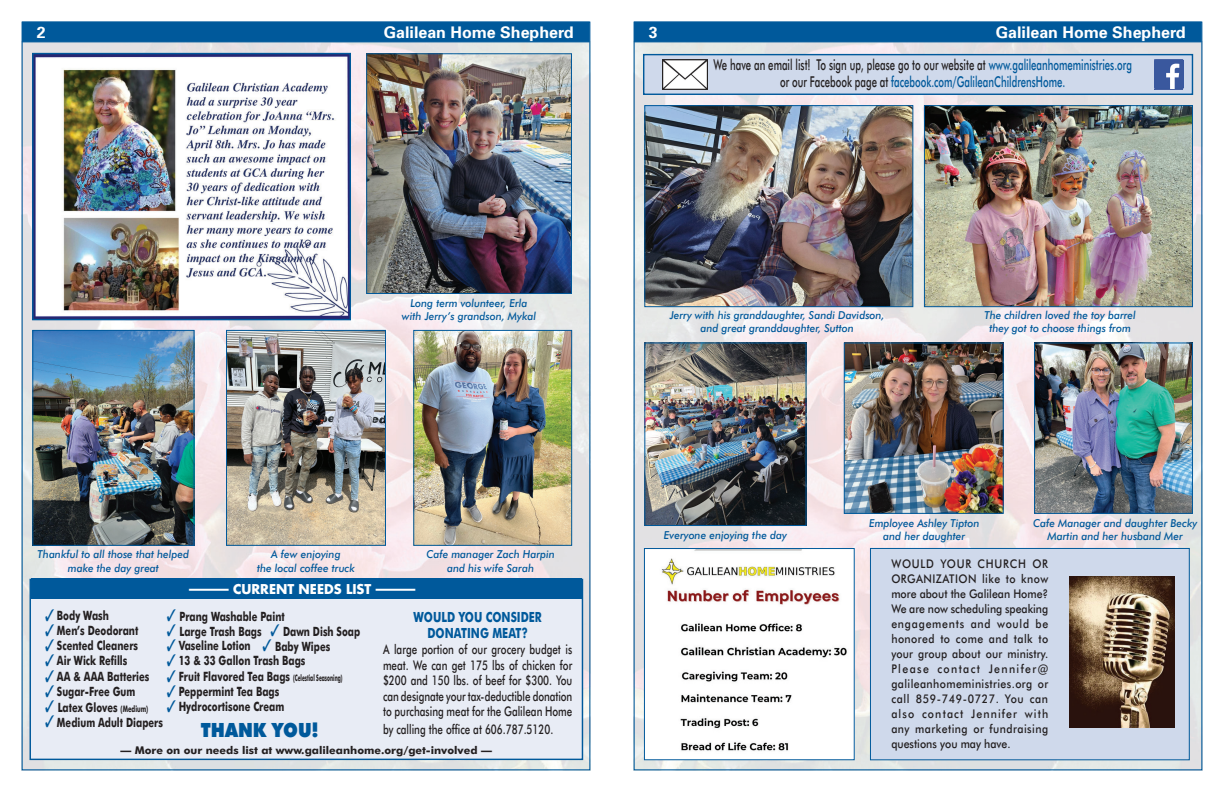
<style>
.page{position:relative;width:1224px;height:792px;background:#fff}
.page>*{position:absolute;margin:0;border:0;box-sizing:border-box;transform-origin:0 0}
.t1{font:900 19.6px "Futura BT";color:#00599b;scale:.9 1}
.t2{font:700 16px "Univers";color:#fff}
.t3{font:500 15px "Futura BT";color:#231f20;scale:.64 1}
.t4{font:500 15px "Futura BT";color:#00599b;scale:.64 1}
.t5{font:700 14px "Futura BT";color:#00599b;scale:.76 1}
.t6{font:500 13.3px/15.4px "Futura BT";color:#231f20;text-align:justify;scale:.74 1}
.t7{font:700 13.2px "Futura";color:#fff;scale:3 1}
.t8{font:700 12.9px "Futura BT";color:#231f20;scale:.73 1}
.t9{font:700 12.8px "Futura BT";color:#231f20;scale:.73 1}
.t10{font:500 12px/15px "Futura BT";letter-spacing:.04em;color:#231f20;text-align:justify;scale:.88 1}
.PictureCaptions{font:italic 500 11px/13.2px "Futura BT";color:#00599b;text-align:center;scale:.95 1}
.t11{font:700 10.7px "Futura BT";color:#231f20}
.s1{color:#00599b}
.s2{font-size:9px}
.s3{color:#231f20}
</style>
<div class="page">
<svg style="left:590px;top:21px;width:44px;height:750px"></svg>
<img style="left:24px;top:42px;width:564px;height:726px">
<img style="left:634px;top:42px;width:568px;height:729px">
<div style="left:870px;top:548px;width:320px;height:212px;background:#cfd9eb;border:1px solid #00599b"></div>
<img style="left:1070px;top:576px;width:105px;height:151px">
<img style="left:926px;top:107px;width:265px;height:198px">
<div style="left:924px;top:105px;width:269px;height:202px;border:1px solid #00599b"></div>
<img style="left:646px;top:107px;width:265px;height:198px">
<div style="left:644px;top:105px;width:269px;height:202px;border:1px solid #00599b"></div>
<img style="left:846px;top:344px;width:156px;height:168px">
<div style="left:844px;top:342px;width:160px;height:172px;border:1px solid #00599b"></div>
<img style="left:228px;top:332px;width:156px;height:212px">
<div style="left:226px;top:330px;width:160px;height:216px;border:1px solid #00599b"></div>
<img style="left:1036px;top:344px;width:155px;height:168px">
<div style="left:1034px;top:342px;width:159px;height:172px;border:1px solid #00599b"></div>
<img style="left:415px;top:332px;width:155px;height:212px">
<div style="left:413px;top:330px;width:159px;height:216px;border:1px solid #00599b"></div>
<img style="left:368px;top:55px;width:202px;height:237px">
<div style="left:366px;top:53px;width:206px;height:241px;border:1px solid #00599b"></div>
<img style="left:646px;top:344px;width:159px;height:180px">
<div style="left:644px;top:342px;width:163px;height:184px;border:1px solid #00599b"></div>
<img style="left:34px;top:332px;width:159px;height:212px">
<div style="left:32px;top:330px;width:163px;height:216px;border:1px solid #00599b"></div>
<div style="left:30px;top:579px;width:553px;height:181px;background:#e8ecf5;border:1px solid #00599b"></div>
<img style="left:34px;top:55px;width:315px;height:263px">
<div style="left:32px;top:53px;width:319px;height:267px;border:1px solid #00599b"></div>
<img style="left:646px;top:550px;width:207px;height:208px">
<div style="left:644px;top:548px;width:211px;height:212px;border:1px solid #00599b"></div>
<div style="left:31px;top:579px;width:551px;height:20px;background:#00599b"></div>
<div style="left:643px;top:54px;width:550px;height:41px;background:#cfd9eb;border:1px solid #00599b"></div>
<img style="left:663px;top:60px;width:44px;height:29px">
<img style="left:1154px;top:59px;width:29px;height:30px">
<div style="left:22px;top:22px;width:568px;height:20px;background:#00599b"></div>
<div style="left:634px;top:22px;width:568px;height:20px;background:#00599b"></div>
<p class="t2" style="left:37px;top:22px;width:10px">2</p>
<p class="t2" style="left:384px;top:22px;width:191px">Galilean Home Shepherd</p>
<p class="t2" style="left:649px;top:22px;width:10px">3</p>
<p class="t2" style="left:996px;top:22px;width:191px">Galilean Home Shepherd</p>
<p class="PictureCaptions" style="left:411px;top:296px;width:125px">Long term volunteer, Erla</p>
<p class="PictureCaptions" style="left:402px;top:309px;width:143px">with Jerry’s grandson, Mykal</p>
<p class="PictureCaptions" style="left:38px;top:548px;width:161px">Thankful to all those that helped make the day great</p>
<p class="PictureCaptions" style="left:271px;top:548px;width:74px">A few enjoying</p>
<p class="PictureCaptions" style="left:257px;top:561px;width:105px">the local coffee truck</p>
<p class="PictureCaptions" style="left:426px;top:548px;width:137px">Cafe manager Zach Harpin</p>
<p class="PictureCaptions" style="left:447px;top:561px;width:93px">and his wife Sarah</p>
<p class="t7" style="left:189px;top:580px;width:77px">— CURRENT NEEDS LIST —</p>
<p class="t8" style="left:45px;top:607px;width:89px"><span class="s1">✓</span> Body Wash</p>
<p class="t8" style="left:45px;top:622px;width:129px"><span class="s1">✓</span> Men’s Deodorant</p>
<p class="t8" style="left:45px;top:638px;width:129px"><span class="s1">✓</span> Scented Cleaners</p>
<p class="t8" style="left:45px;top:653px;width:114px"><span class="s1">✓</span> Air Wick Refills</p>
<p class="t8" style="left:45px;top:668px;width:145px"><span class="s1">✓</span> AA &amp; AAA Batteries</p>
<p class="t9" style="left:45px;top:684px;width:125px"><span class="s1">✓</span> Sugar-Free Gum</p>
<p class="t9" style="left:45px;top:700px;width:143px"><span class="s1">✓</span> Latex Gloves <span class="s2">(Medium)</span></p>
<p class="t9" style="left:45px;top:715px;width:163px"><span class="s1">✓</span> Medium Adult Diapers</p>
<p class="t9" style="left:167px;top:608px;width:163px"><span class="s1">✓</span> Prang Washable Paint</p>
<p class="t9" style="left:167px;top:623px;width:266px"><span class="s1">✓</span> Large Trash Bags <span class="s1">✓</span> Dawn Dish Soap</p>
<p class="t9" style="left:167px;top:638px;width:225px"><span class="s1">✓</span> Vaseline Lotion <span class="s1">✓</span> Baby Wipes</p>
<p class="t8" style="left:167px;top:653px;width:192px"><span class="s1">✓</span> 13 &amp; 33 Gallon Trash Bags</p>
<p class="t8" style="left:167px;top:668px;width:242px"><span class="s1">✓</span> Fruit Flavored Tea Bags <span class="s2">(Celestial Seasoning)</span></p>
<p class="t8" style="left:167px;top:683px;width:156px"><span class="s1">✓</span> Peppermint Tea Bags</p>
<p class="t8" style="left:167px;top:699px;width:162px"><span class="s1">✓</span> Hydrocortisone Cream</p>
<p class="t1" style="left:201px;top:719px;width:132px">THANK YOU!</p>
<p class="t5" style="left:414px;top:609px;width:170px">WOULD YOU CONSIDER</p>
<p class="t5" style="left:427px;top:624px;width:134px">DONATING MEAT?</p>
<p class="t6" style="left:383px;top:642px;width:257px">A large portion of our grocery budget is meat. We can get 175 lbs of chicken for $200 and 150 lbs. of beef for $300. You can designate your tax-deductible donation to purchasing meat for the Galilean Home</p>
<p class="t6" style="left:383px;top:721px;width:232px">by calling the office at 606.787.5120.</p>
<p class="t11" style="left:120px;top:743px;width:373px">— More on our needs list at www.galileanhome.org/get-involved —</p>
<p class="t3" style="left:713px;top:56px;width:655px">We have an email list! To sign up, please go to our website at <span class="s1">www.galileanhomeministries.org</span></p>
<p class="t4" style="left:780px;top:73px;width:447px"><span class="s3">or our Facebook page at</span> facebook.com/GalileanChildrensHome.</p>
<p class="PictureCaptions" style="left:670px;top:308px;width:228px">Jerry with his granddaughter, Sandi Davidson,</p>
<p class="PictureCaptions" style="left:700px;top:321px;width:163px">and great granddaughter, Sutton</p>
<p class="PictureCaptions" style="left:984px;top:308px;width:161px">The children loved the toy barrel</p>
<p class="PictureCaptions" style="left:989px;top:321px;width:151px">they got to choose things from</p>
<p class="PictureCaptions" style="left:869px;top:516px;width:118px">Employee Ashley Tipton</p>
<p class="PictureCaptions" style="left:664px;top:528px;width:131px">Everyone enjoying the day</p>
<p class="PictureCaptions" style="left:883px;top:529px;width:88px">and her daughter</p>
<p class="PictureCaptions" style="left:1033px;top:516px;width:174px">Cafe Manager and daughter Becky</p>
<p class="PictureCaptions" style="left:1048px;top:529px;width:144px">Martin and her husband Mer</p>
<p class="t10" style="left:891px;top:556px;width:180px">WOULD YOUR CHURCH OR ORGANIZATION like to know more about the Galilean Home?<br>We are now scheduling speaking engagements and would be honored to come and talk to your group about our ministry.<br>Please contact Jennifer@ galileanhomeministries.org or call 859-749-0727. You can also contact Jennifer with any marketing or fundraising questions you may have.</p>
</div>
